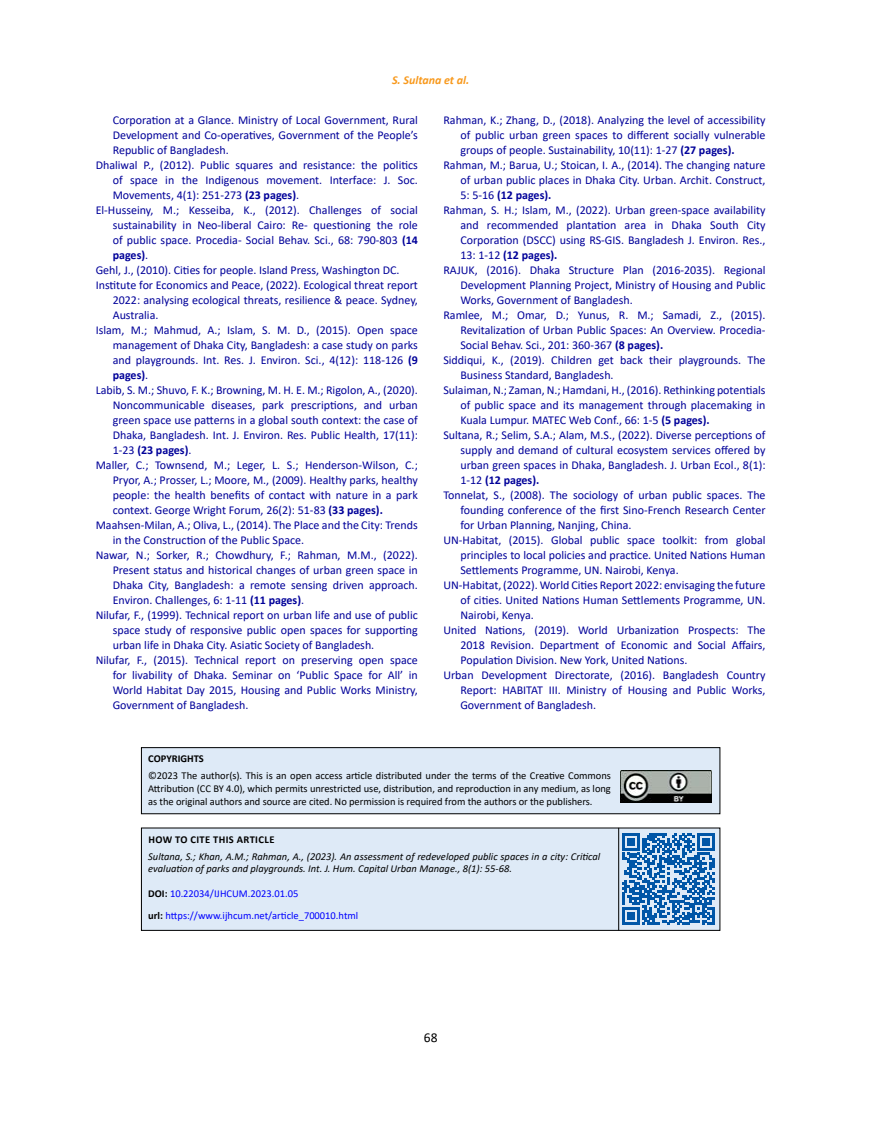
<style>
.page{position:relative;width:872px;height:1127px;background:#fff}
.page>*{position:absolute;margin:0;border:0;box-sizing:border-box;transform-origin:0 0}
.t1{font:13.5px "Calibri";color:#000}
.t2{font:12px "Calibri";color:#009}
.t3{font:700 12px "Calibri";color:#009}
.t4{font:italic 700 12px "Calibri";color:#f8991d}
.t5{font:10.5px/12.6px "Calibri";letter-spacing:-.005em;color:#000;text-align:justify}
.t6{font:italic 10.5px/12.6px "Calibri";color:#000}
.t7{font:10.5px/21.6px "Calibri";color:#00f}
.t8{font:700 10.5px "Calibri";letter-spacing:.035em;color:#000}
.t9{font:700 10.5px "Calibri";color:#000}
.s1{font-weight:700}
.s2{font-weight:400}
.s3{font-weight:700;color:#000}
</style>
<div class="page">
<div style="left:141px;top:747px;width:579px;height:67px;background:#deeaf7"></div>
<div style="left:141px;top:747px;width:579px;height:67px;border:1px solid #000"></div>
<img style="left:620px;top:770px;width:92px;height:32px">
<div style="left:141px;top:828px;width:579px;height:102px;background:#deeaf7"></div>
<div style="left:141px;top:827px;width:579px;height:104px;border:1px solid #000"></div>
<hr style="left:618px;top:828px;width:1px;height:102px;background:#000">
<svg style="left:622px;top:833px;width:92px;height:92px"></svg>
<p class="t4" style="left:392px;top:72px;width:79px">S. Sultana et al.</p>
<p class="t2" style="left:113px;top:111px;width:307px">Corporation at a Glance. Ministry of Local Government, Rural</p>
<p class="t2" style="left:113px;top:126px;width:307px">Development and Co-operatives, Government of the People’s</p>
<p class="t2" style="left:113px;top:141px;width:118px">Republic of Bangladesh.</p>
<p class="t2" style="left:96px;top:156px;width:324px">Dhaliwal P., (2012). Public squares and resistance: the politics</p>
<p class="t2" style="left:113px;top:171px;width:307px">of space in the Indigenous movement. Interface: J. Soc.</p>
<p class="t2" style="left:113px;top:186px;width:188px">Movements, 4(1): 251-273 <span class="s1">(23 pages)</span>.</p>
<p class="t2" style="left:96px;top:201px;width:324px">El-Husseiny, M.; Kesseiba, K., (2012). Challenges of social</p>
<p class="t2" style="left:113px;top:216px;width:307px">sustainability in Neo-liberal Cairo: Re- questioning the role</p>
<p class="t2" style="left:113px;top:231px;width:307px">of public space. Procedia- Social Behav. Sci., 68: 790-803 <span class="s1">(14</span></p>
<p class="t3" style="left:113px;top:246px;width:37px">pages)<span class="s2">.</span></p>
<p class="t2" style="left:96px;top:261px;width:305px">Gehl, J., (2010). Cities for people. Island Press, Washington DC.</p>
<p class="t2" style="left:96px;top:276px;width:324px">Institute for Economics and Peace, (2022). Ecological threat report</p>
<p class="t2" style="left:113px;top:291px;width:307px">2022: analysing ecological threats, resilience &amp; peace. Sydney,</p>
<p class="t2" style="left:113px;top:306px;width:47px">Australia.</p>
<p class="t2" style="left:96px;top:321px;width:324px">Islam, M.; Mahmud, A.; Islam, S. M. D., (2015). Open space</p>
<p class="t2" style="left:113px;top:336px;width:307px">management of Dhaka City, Bangladesh: a case study on parks</p>
<p class="t2" style="left:113px;top:351px;width:307px">and playgrounds. Int. Res. J. Environ. Sci., 4(12): 118-126 <span class="s1">(9</span></p>
<p class="t3" style="left:113px;top:366px;width:37px">pages)<span class="s2">.</span></p>
<p class="t2" style="left:96px;top:381px;width:324px">Labib, S. M.; Shuvo, F. K.; Browning, M. H. E. M.; Rigolon, A., (2020).</p>
<p class="t2" style="left:113px;top:396px;width:307px">Noncommunicable diseases, park prescriptions, and urban</p>
<p class="t2" style="left:113px;top:411px;width:307px">green space use patterns in a global south context: the case of</p>
<p class="t2" style="left:113px;top:426px;width:307px">Dhaka, Bangladesh. Int. J. Environ. Res. Public Health, 17(11):</p>
<p class="t3" style="left:113px;top:441px;width:80px"><span class="s2">1-23</span> (23 pages)<span class="s2">.</span></p>
<p class="t2" style="left:96px;top:456px;width:324px">Maller, C.; Townsend, M.; Leger, L. S.; Henderson-Wilson, C.;</p>
<p class="t2" style="left:113px;top:471px;width:307px">Pryor, A.; Prosser, L.; Moore, M., (2009). Healthy parks, healthy</p>
<p class="t2" style="left:113px;top:486px;width:307px">people: the health benefits of contact with nature in a park</p>
<p class="t2" style="left:113px;top:501px;width:272px">context. George Wright Forum, 26(2): 51-83 <span class="s1">(33 pages).</span></p>
<p class="t2" style="left:96px;top:516px;width:324px">Maahsen-Milan, A.; Oliva, L., (2014). The Place and the City: Trends</p>
<p class="t2" style="left:113px;top:531px;width:193px">in the Construction of the Public Space.</p>
<p class="t2" style="left:96px;top:546px;width:324px">Nawar, N.; Sorker, R.; Chowdhury, F.; Rahman, M.M., (2022).</p>
<p class="t2" style="left:113px;top:561px;width:307px">Present status and historical changes of urban green space in</p>
<p class="t2" style="left:113px;top:576px;width:307px">Dhaka City, Bangladesh: a remote sensing driven approach.</p>
<p class="t2" style="left:113px;top:591px;width:193px">Environ. Challenges, 6: 1-11 <span class="s1">(11 pages)</span>.</p>
<p class="t2" style="left:96px;top:606px;width:324px">Nilufar, F., (1999). Technical report on urban life and use of public</p>
<p class="t2" style="left:113px;top:621px;width:307px">space study of responsive public open spaces for supporting</p>
<p class="t2" style="left:113px;top:636px;width:263px">urban life in Dhaka City. Asiatic Society of Bangladesh.</p>
<p class="t2" style="left:96px;top:651px;width:324px">Nilufar, F., (2015). Technical report on preserving open space</p>
<p class="t2" style="left:113px;top:666px;width:307px">for livability of Dhaka. Seminar on ‘Public Space for All’ in</p>
<p class="t2" style="left:113px;top:681px;width:307px">World Habitat Day 2015, Housing and Public Works Ministry,</p>
<p class="t2" style="left:113px;top:696px;width:137px">Government of Bangladesh.</p>
<p class="t2" style="left:443px;top:111px;width:324px">Rahman, K.; Zhang, D., (2018). Analyzing the level of accessibility</p>
<p class="t2" style="left:460px;top:126px;width:307px">of public urban green spaces to different socially vulnerable</p>
<p class="t2" style="left:460px;top:141px;width:276px">groups of people. Sustainability, 10(11): 1-27 <span class="s1">(27 pages).</span></p>
<p class="t2" style="left:443px;top:156px;width:324px">Rahman, M.; Barua, U.; Stoican, I. A., (2014). The changing nature</p>
<p class="t2" style="left:460px;top:171px;width:307px">of urban public places in Dhaka City. Urban. Archit. Construct,</p>
<p class="t3" style="left:460px;top:186px;width:92px"><span class="s2">5: 5-16</span> (12 pages).</p>
<p class="t2" style="left:443px;top:201px;width:324px">Rahman, S. H.; Islam, M., (2022). Urban green-space availability</p>
<p class="t2" style="left:460px;top:216px;width:307px">and recommended plantation area in Dhaka South City</p>
<p class="t2" style="left:460px;top:231px;width:307px">Corporation (DSCC) using RS-GIS. Bangladesh J. Environ. Res.,</p>
<p class="t3" style="left:460px;top:246px;width:99px"><span class="s2">13: 1-12</span> (12 pages).</p>
<p class="t2" style="left:443px;top:261px;width:324px">RAJUK, (2016). Dhaka Structure Plan (2016-2035). Regional</p>
<p class="t2" style="left:460px;top:276px;width:307px">Development Planning Project, Ministry of Housing and Public</p>
<p class="t2" style="left:460px;top:291px;width:174px">Works, Government of Bangladesh.</p>
<p class="t2" style="left:443px;top:306px;width:324px">Ramlee, M.; Omar, D.; Yunus, R. M.; Samadi, Z., (2015).</p>
<p class="t2" style="left:460px;top:321px;width:307px">Revitalization of Urban Public Spaces: An Overview. Procedia-</p>
<p class="t2" style="left:460px;top:336px;width:204px">Social Behav. Sci., 201: 360-367 <span class="s1">(8 pages).</span></p>
<p class="t2" style="left:443px;top:351px;width:324px">Siddiqui, K., (2019). Children get back their playgrounds. The</p>
<p class="t2" style="left:460px;top:366px;width:155px">Business Standard, Bangladesh.</p>
<p class="t2" style="left:443px;top:381px;width:324px">Sulaiman, N.; Zaman, N.; Hamdani, H., (2016). Rethinking potentials</p>
<p class="t2" style="left:460px;top:396px;width:307px">of public space and its management through placemaking in</p>
<p class="t2" style="left:460px;top:411px;width:251px">Kuala Lumpur. MATEC Web Conf., 66: 1-5 <span class="s1">(5 pages).</span></p>
<p class="t2" style="left:443px;top:426px;width:324px">Sultana, R.; Selim, S.A.; Alam, M.S., (2022). Diverse perceptions of</p>
<p class="t2" style="left:460px;top:441px;width:307px">supply and demand of cultural ecosystem services offered by</p>
<p class="t2" style="left:460px;top:456px;width:307px">urban green spaces in Dhaka, Bangladesh. J. Urban Ecol., 8(1):</p>
<p class="t3" style="left:460px;top:471px;width:80px"><span class="s2">1-12</span> (12 pages).</p>
<p class="t2" style="left:443px;top:486px;width:324px">Tonnelat, S., (2008). The sociology of urban public spaces. The</p>
<p class="t2" style="left:460px;top:501px;width:307px">founding conference of the first Sino-French Research Center</p>
<p class="t2" style="left:460px;top:516px;width:173px">for Urban Planning, Nanjing, China.</p>
<p class="t2" style="left:443px;top:531px;width:324px">UN-Habitat, (2015). Global public space toolkit: from global</p>
<p class="t2" style="left:460px;top:546px;width:307px">principles to local policies and practice. United Nations Human</p>
<p class="t2" style="left:460px;top:561px;width:220px">Settlements Programme, UN. Nairobi, Kenya.</p>
<p class="t2" style="left:443px;top:576px;width:324px">UN-Habitat, (2022). World Cities Report 2022: envisaging the future</p>
<p class="t2" style="left:460px;top:591px;width:307px">of cities. United Nations Human Settlements Programme, UN.</p>
<p class="t2" style="left:460px;top:606px;width:75px">Nairobi, Kenya.</p>
<p class="t2" style="left:443px;top:621px;width:324px">United Nations, (2019). World Urbanization Prospects: The</p>
<p class="t2" style="left:460px;top:636px;width:307px">2018 Revision. Department of Economic and Social Affairs,</p>
<p class="t2" style="left:460px;top:651px;width:229px">Population Division. New York, United Nations.</p>
<p class="t2" style="left:443px;top:666px;width:324px">Urban Development Directorate, (2016). Bangladesh Country</p>
<p class="t2" style="left:460px;top:681px;width:307px">Report: HABITAT III. Ministry of Housing and Public Works,</p>
<p class="t2" style="left:460px;top:696px;width:137px">Government of Bangladesh.</p>
<p class="t9" style="left:148px;top:751px;width:57px">COPYRIGHTS</p>
<p class="t5" style="left:148px;top:769px;width:464px">©2023 The author(s). This is an open access article distributed under the terms of the Creative Commons Attribution (CC BY 4.0), which permits unrestricted use, distribution, and reproduction in any medium, as long as the original authors and source are cited. No permission is required from the authors or the publishers.</p>
<p class="t8" style="left:148px;top:832px;width:127px">HOW TO CITE THIS ARTICLE</p>
<p class="t6" style="left:148px;top:849px;width:453px">Sultana, S.; Khan, A.M.; Rahman, A., (2023). An assessment of redeveloped public spaces in a city: Critical evaluation of parks and playgrounds. Int. J. Hum. Capital Urban Manage., 8(1): 55-68.</p>
<p class="t7" style="left:148px;top:882px;width:212px"><span class="s3">DOI:</span> 10.22034/IJHCUM.2023.01.05<br><span class="s3">url:</span> https://www.ijhcum.net/article_700010.html</p>
<p class="t1" style="left:424px;top:1028px;width:15px">68</p>
</div>
